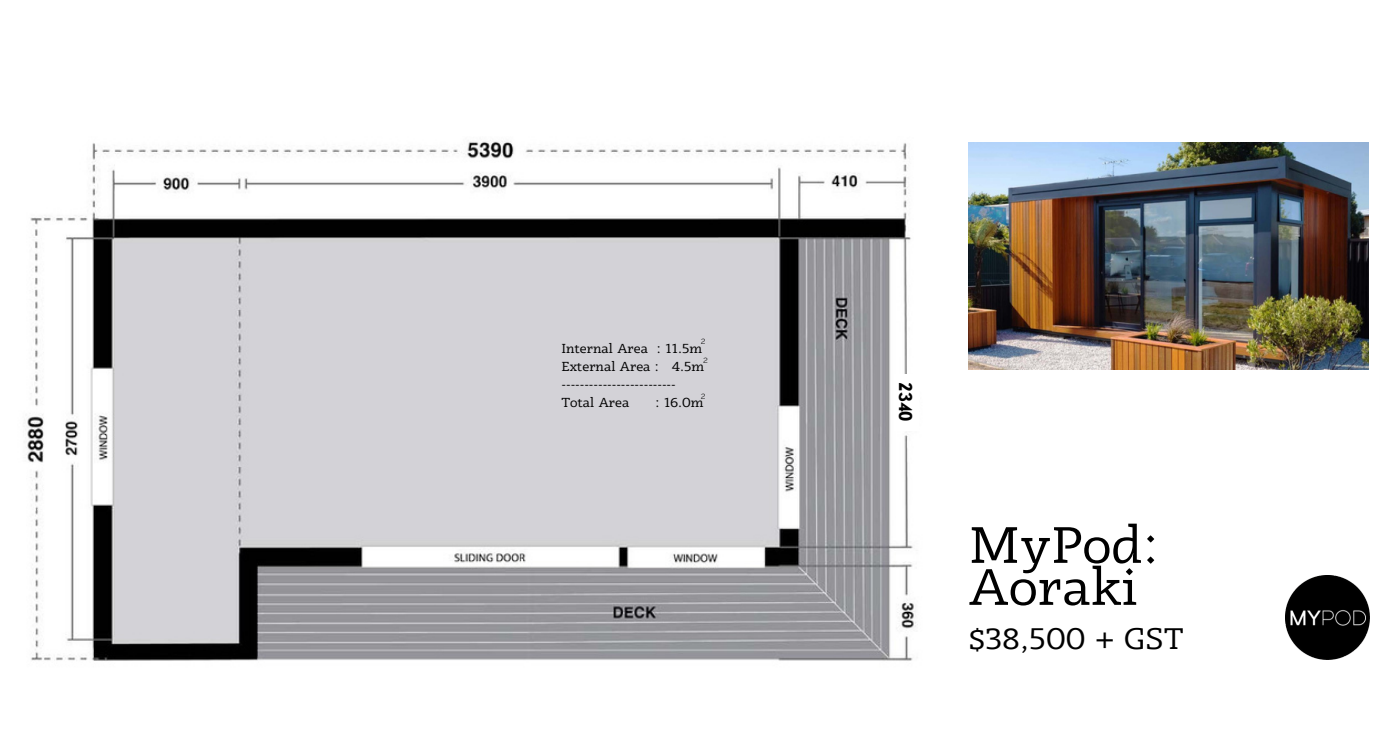
<style>
.page{position:relative;width:1386px;height:756px;background:#fff}
.page>*{position:absolute;margin:0;border:0;box-sizing:border-box;transform-origin:0 0}
.t1{font:54.07px/42px "Radcliffe";color:#000}
.t2{font:31.5px "Radcliffe";color:#000}
.t3{font:800 18.55px "Calmius Sans Low";color:#000}
.t4{font:13.83px/18.2px "Radcliffe";color:#000}
.t5{font:300 9.28px/18.6px "Raleway";color:#000}
</style>
<div class="page">
<img style="left:26px;top:141px;width:890px;height:520px">
<div style="left:894px;top:374px;width:25px;height:56px;background:#fff"></div>
<img style="left:1285px;top:576px;width:84px;height:84px">
<img style="left:969px;top:143px;width:400px;height:227px">
<p class="t5" style="left:701px;top:332px;width:9px">2<br>2</p>
<p class="t5" style="left:701px;top:386px;width:6px">2</p>
<p class="t4" style="left:562px;top:340px;width:144px">Internal Area : 11.5m<br>External Area : 4.5m -------------------------<br>Total Area</p>
<p class="t4" style="left:656px;top:394px;width:49px">: 16.0m</p>
<h3 class="t3" style="left:916px;top:382px;width:41px;rotate:90deg">2340</h3>
<h1 class="t1" style="left:969px;top:527px;width:191px">MyPod:<br>Aoraki</h1>
<h2 class="t2" style="left:969px;top:622px;width:216px">$38,500 + GST</h2>
</div>
